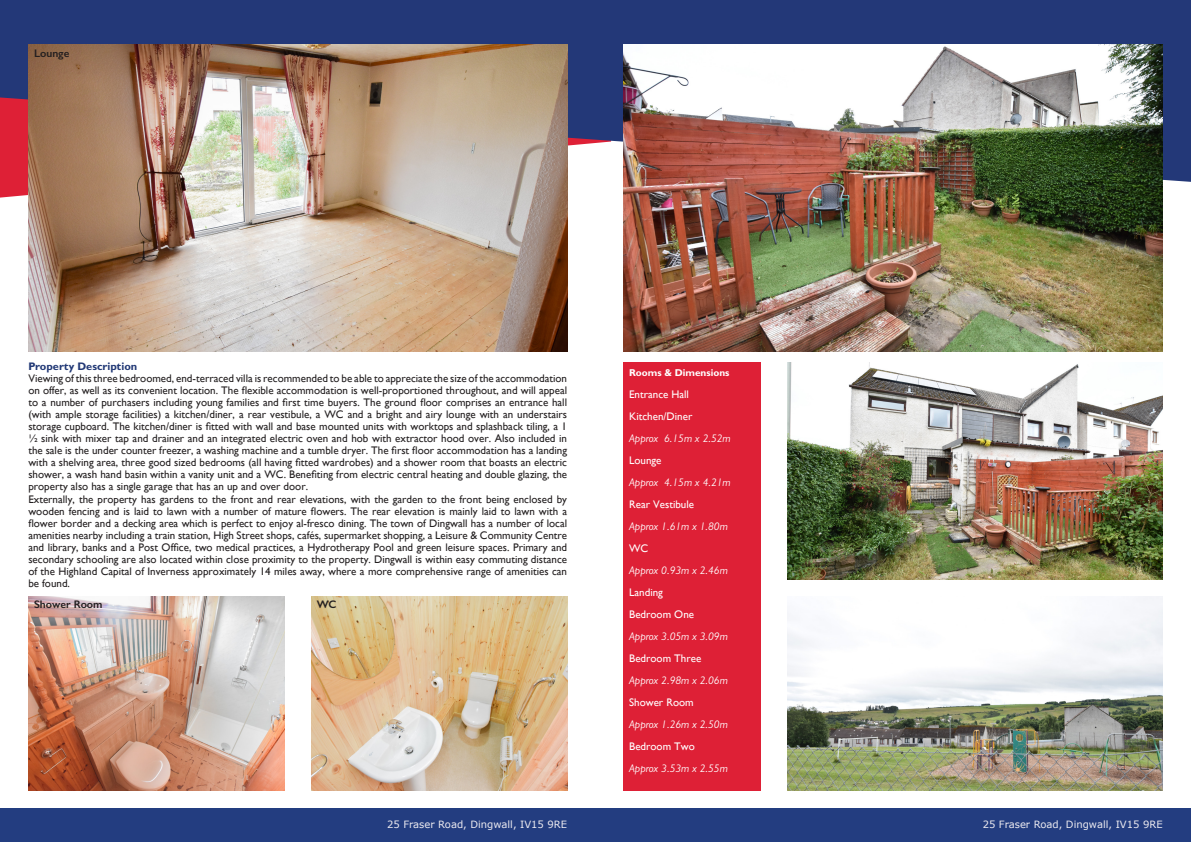
<style>
.page{position:relative;width:1191px;height:842px;background:#fff}
.page>*{position:absolute;margin:0;border:0;box-sizing:border-box;transform-origin:0 0}
.t1{font:11px/12px "Gill Sans";color:#231f20;text-align:justify}
.t2{font:italic 11px "Gill Sans";color:#fff}
.t3{font:11px "Gill Sans";color:#fff}
.t4{font:700 11px "Gill Sans";color:#223976}
.t5{font:600 11px "Gill Sans";color:#231f20}
.t6{font:10px "Verdana";color:#eeecf1}
.t7{font:700 10px "Gill Sans";color:#fff}
</style>
<div class="page">
<div style="left:623px;top:363px;width:138px;height:428px;background:#de2036"></div>
<svg style="left:0;top:0;width:1191px;height:182px;background:#313d79"></svg>
<div style="left:0;top:808px;width:1191px;height:34px;background:#233d80"></div>
<img style="left:28px;top:44px;width:539px;height:307px">
<img style="left:623px;top:44px;width:539px;height:307px">
<img style="left:28px;top:597px;width:256px;height:194px">
<img style="left:311px;top:597px;width:256px;height:194px">
<img style="left:788px;top:597px;width:374px;height:194px">
<img style="left:788px;top:363px;width:374px;height:217px">
<p class="t5" style="left:34px;top:46px;width:37px">Lounge</p>
<p class="t4" style="left:28px;top:360px;width:111px">Property Description</p>
<p class="t1" style="left:28px;top:373px;width:540px">Viewing of this three bedroomed, end-terraced villa is recommended to be able to appreciate the size of the accommodation on offer, as well as its convenient location. The flexible accommodation is well-proportioned throughout, and will appeal to a number of purchasers including young families and first time buyers. The ground floor comprises an entrance hall (with ample storage facilities) a kitchen/diner, a rear vestibule, a WC and a bright and airy lounge with an understairs storage cupboard. The kitchen/diner is fitted with wall and base mounted units with worktops and splashback tiling, a 1 ½ sink with mixer tap and drainer and an integrated electric oven and hob with extractor hood over. Also included in the sale is the under counter freezer, a washing machine and a tumble dryer. The first floor accommodation has a landing with a shelving area, three good sized bedrooms (all having fitted wardrobes) and a shower room that boasts an electric shower, a wash hand basin within a vanity unit and a WC. Benefiting from electric central heating and double glazing, the property also has a single garage that has an up and over door.</p>
<p class="t1" style="left:28px;top:493px;width:540px">Externally, the property has gardens to the front and rear elevations, with the garden to the front being enclosed by wooden fencing and is laid to lawn with a number of mature flowers. The rear elevation is mainly laid to lawn with a flower border and a decking area which is perfect to enjoy al-fresco dining. The town of Dingwall has a number of local amenities nearby including a train station, High Street shops, cafés, supermarket shopping, a Leisure &amp; Community Centre and library, banks and a Post Office, two medical practices, a Hydrotherapy Pool and green leisure spaces. Primary and secondary schooling are also located within close proximity to the property. Dingwall is within easy commuting distance of the Highland Capital of Inverness approximately 14 miles away, where a more comprehensive range of amenities can be found.</p>
<p class="t5" style="left:34px;top:597px;width:70px">Shower Room</p>
<p class="t5" style="left:317px;top:597px;width:21px">WC</p>
<p class="t6" style="left:387px;top:817px;width:181px">25 Fraser Road, Dingwall, IV15 9RE</p>
<p class="t7" style="left:629px;top:366px;width:102px">Rooms &amp; Dimensions</p>
<p class="t3" style="left:629px;top:387px;width:61px">Entrance Hall</p>
<p class="t3" style="left:629px;top:409px;width:65px">Kitchen/Diner</p>
<p class="t2" style="left:629px;top:432px;width:103px">Approx 6.15m x 2.52m</p>
<p class="t3" style="left:629px;top:453px;width:34px">Lounge</p>
<p class="t2" style="left:629px;top:476px;width:103px">Approx 4.15m x 4.21m</p>
<p class="t3" style="left:629px;top:497px;width:66px">Rear Vestibule</p>
<p class="t2" style="left:629px;top:520px;width:100px">Approx 1.61m x 1.80m</p>
<p class="t3" style="left:629px;top:541px;width:21px">WC</p>
<p class="t2" style="left:629px;top:564px;width:100px">Approx 0.93m x 2.46m</p>
<p class="t3" style="left:629px;top:585px;width:35px">Landing</p>
<p class="t3" style="left:629px;top:607px;width:66px">Bedroom One</p>
<p class="t2" style="left:629px;top:630px;width:100px">Approx 3.05m x 3.09m</p>
<p class="t3" style="left:629px;top:651px;width:74px">Bedroom Three</p>
<p class="t2" style="left:629px;top:674px;width:100px">Approx 2.98m x 2.06m</p>
<p class="t3" style="left:629px;top:695px;width:66px">Shower Room</p>
<p class="t2" style="left:629px;top:718px;width:100px">Approx 1.26m x 2.50m</p>
<p class="t3" style="left:629px;top:739px;width:67px">Bedroom Two</p>
<p class="t2" style="left:629px;top:762px;width:100px">Approx 3.53m x 2.55m</p>
<p class="t6" style="left:982px;top:817px;width:181px">25 Fraser Road, Dingwall, IV15 9RE</p>
</div>
